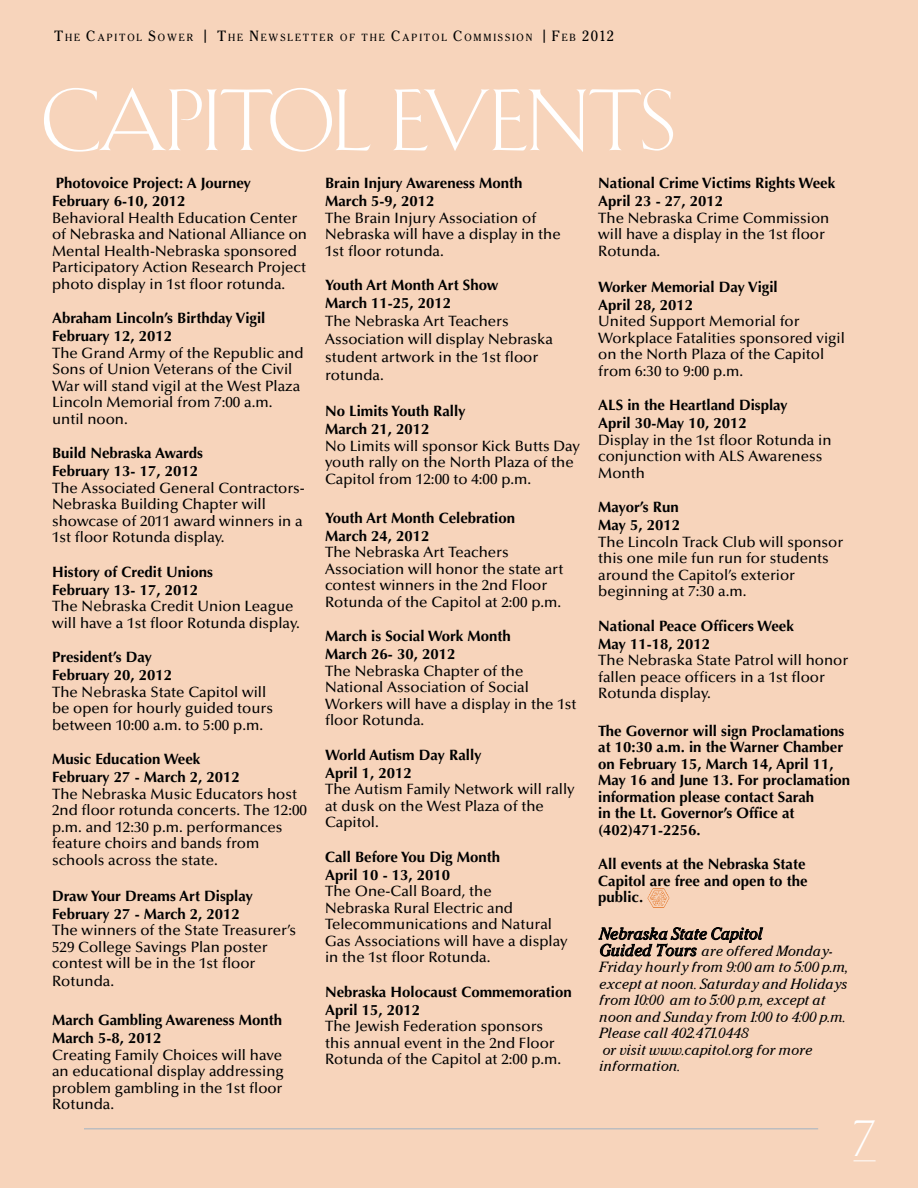
<style>
.page{position:relative;width:918px;height:1188px;background:#f7d4bb}
.page>*{position:absolute;margin:0;border:0;box-sizing:border-box;transform-origin:0 0}
.t1{font:86.1px "Shango";letter-spacing:-.025em;color:#fff}
.t2{font:45px "Shango";color:#fff}
.t3{font:500 15px/16.5px "Optima LT Std";color:#000}
.t4{font:700 15px/18px "Optima LT Std";color:#000}
.t5{font:italic 15px "Cheltenham";color:#000}
.t6{font:italic 13.5px/16.5px "Cheltenham";color:#000}
.t7{font:8.85px "Cheltenham";letter-spacing:.215em;color:#000}
.s1{font-size:12.75px}
.s2{font-size:15px}
</style>
<div class="page">
<svg style="left:598px;top:927px;width:166px;height:30px"></svg>
<svg style="left:854px;top:1160px;width:22px;height:1px"></svg>
<hr style="left:84px;top:1128px;width:734px;height:2px;background:#bcbdc0">
<img style="left:647px;top:888px;width:22px;height:19px">
<p class="t7" style="left:54px;top:31px;width:561px"><span class="s1">T</span>HE <span class="s1">C</span>APITOL <span class="s1">S</span>OWER <span class="s1">| T</span>HE <span class="s1">N</span>EWSLETT ER OF THE <span class="s1">C</span>APITOL <span class="s1">C</span>OMMISSION <span class="s1">| F</span>EB <span class="s1">2012</span></p>
<h1 class="t1" style="left:40px;top:69px;width:637px">CAPITOL EVENTS</h1>
<p class="t4" style="left:52px;top:174px;width:201px">Photovoice Project: A Journey<br>February 6-10, 2012</p>
<p class="t3" style="left:52px;top:210px;width:257px">Behavioral Health Education Center of Nebraska and National Alliance on Mental Health-Nebraska sponsored Participatory Action Research Project photo display in 1st floor rotunda.</p>
<p class="t4" style="left:52px;top:309px;width:215px">Abraham Lincoln’s Birthday Vigil<br>February 12, 2012</p>
<p class="t3" style="left:52px;top:345px;width:253px">The Grand Army of the Republic and<br>Sons of Union Veterans of the Civil<br>War will stand vigil at the West Plaza<br>Lincoln Memorial from 7:00 a.m. until noon.</p>
<p class="t4" style="left:52px;top:444px;width:152px">Build Nebraska Awards<br>February 13- 17, 2012</p>
<p class="t3" style="left:52px;top:480px;width:254px">The Associated General Contractors-<br>Nebraska Building Chapter will showcase of 2011 award winners in a<br>1st floor Rotunda display.</p>
<p class="t4" style="left:52px;top:563px;width:162px">History of Credit U nions<br>February 13- 17, 2012</p>
<p class="t3" style="left:52px;top:598px;width:249px">The Nebraska Credit Union League will have a 1st floor Rotunda display.</p>
<p class="t4" style="left:52px;top:648px;width:122px">President’s Day<br>February 20, 2012</p>
<p class="t3" style="left:52px;top:684px;width:223px">The Nebraska State Capitol will be open for hourly guided tours between 10:00 a.m. to 5:00 p.m.</p>
<p class="t4" style="left:52px;top:750px;width:189px">Music Education Week<br>February 27 - March 2, 2012</p>
<p class="t3" style="left:52px;top:786px;width:257px">The Nebraska Music Educators host<br>2nd floor rotunda concerts. The 12:00 p.m. and 12:30 p.m. performances feature choirs and bands from schools across the state.</p>
<p class="t4" style="left:52px;top:887px;width:202px">Draw Your Dreams Art Display<br>February 27 - March 2, 2012</p>
<p class="t3" style="left:52px;top:922px;width:246px">The winners of the State Treasurer’s<br>529 College Savings Plan poster contest will be in the 1st floor</p>
<p class="t3" style="left:52px;top:973px;width:64px">Rotunda.</p>
<p class="t4" style="left:52px;top:1011px;width:232px">March Gambling Awareness Month<br>March 5-8, 2012</p>
<p class="t3" style="left:52px;top:1047px;width:233px">Creating Family Choices will have an educational display addressing problem gambling in the 1st floor<br>Rotunda.</p>
<p class="t4" style="left:598px;top:174px;width:239px">National Crime Victims Rights Week<br>April 23 - 27, 2012</p>
<p class="t3" style="left:598px;top:210px;width:233px">The Nebraska Crime Commission will have a display in the 1st floor<br>Rotunda.</p>
<p class="t4" style="left:598px;top:278px;width:181px">Worker Memorial Day Vigil<br>April 28, 2012</p>
<p class="t3" style="left:598px;top:313px;width:248px">United Support Memorial for<br>Workplace Fatalities sponsored vigil on the North Plaza of the Capitol from 6:30 to 9:00 p.m.</p>
<p class="t4" style="left:598px;top:396px;width:191px">ALS in the Heartland Display<br>April 30-May 10, 2012</p>
<p class="t3" style="left:598px;top:432px;width:235px">Display in the 1st floor Rotunda in conjunction with ALS Awareness<br>Month</p>
<p class="t4" style="left:598px;top:498px;width:84px">Mayor’s Run<br>May 5, 2012</p>
<p class="t3" style="left:598px;top:534px;width:247px">The Lincoln Track Club will sponsor this one mile fun run for students around the Capitol’s exterior beginning at 7:30 a.m.</p>
<p class="t4" style="left:598px;top:617px;width:197px">National Peace Officers Week<br>May 11-18, 2012</p>
<p class="t3" style="left:598px;top:652px;width:252px">The Nebraska State Patrol will honor fallen peace officers in a 1st floor<br>Rotunda display.</p>
<p class="t4" style="left:598px;top:723px;width:253px;line-height:16.5px">The Governor will sign Proclamations at 10:30 a.m. in the Warner Chamber on February 15, March 14, April 11,<br>May 16 and June 13. For proclamation information please contact Sarah<br>in the Lt. Governor’s Office at (402)471-2256.</p>
<p class="t4" style="left:598px;top:856px;width:211px;line-height:16.5px">All events at the Nebraska State<br>Capitol are free and open to the public.</p>
<p class="t5" style="left:598px;top:924px;width:165px">Nebraska State Capitol</p>
<p class="t6" style="left:598px;top:942px;width:250px"><span class="s2">Guided Tours</span> are offered Monday-<br>Friday hourly from 9:00 am to 5:00 p.m, except at noon. Saturday and Holidays from 10:00 am to 5:00 p.m, except at noon and Sunday from 1:00 to 4:00 p.m.<br>Please call 402.471.0448<br>or visit www.capitol.org for more information.</p>
<p class="t4" style="left:325px;top:174px;width:199px">Brain I njury Awareness Month<br>March 5-9, 2012</p>
<p class="t3" style="left:325px;top:210px;width:237px">The Brain Injury Association of<br>Nebraska will have a display in the<br>1st floor rotunda.</p>
<p class="t4" style="left:325px;top:276px;width:175px">Youth Art Month Art Show<br>March 11-25, 2012</p>
<p class="t3" style="left:325px;top:313px;width:229px;line-height:18px">The Nebraska Art Teachers<br>Association will display Nebraska student artwork in the 1st floor rotunda.</p>
<p class="t4" style="left:325px;top:402px;width:142px">No Limits Youth Rally<br>March 21, 2012</p>
<p class="t3" style="left:325px;top:438px;width:256px">No Limits will sponsor Kick Butts Day youth rally on the North Plaza of the<br>Capitol from 12:00 to 4:00 p.m.</p>
<p class="t4" style="left:325px;top:509px;width:191px">Youth Art Month Celebration<br>March 24, 2012</p>
<p class="t3" style="left:325px;top:544px;width:240px">The Nebraska Art Teachers<br>Association will honor the state art contest winners in the 2nd Floor<br>Rotunda of the Capitol at 2:00 p.m.</p>
<p class="t4" style="left:325px;top:627px;width:187px">March is Social Work Month<br>March 26- 30, 2012</p>
<p class="t3" style="left:325px;top:663px;width:253px">The Nebraska Chapter of the<br>National Association of Social<br>Workers will have a display in the 1st floor Rotunda.</p>
<p class="t4" style="left:325px;top:746px;width:158px">World Autism Day Rally<br>April 1, 2012</p>
<p class="t3" style="left:325px;top:781px;width:251px">The Autism Family Network will rally at dusk on the West Plaza of the<br>Capitol.</p>
<p class="t4" style="left:325px;top:848px;width:177px">Call Before You Dig Month<br>April 10 - 13, 2010</p>
<p class="t3" style="left:325px;top:883px;width:244px">The One-Call Board, the<br>Nebraska Rural Electric and<br>Telecommunications and Natural<br>Gas Associations will have a display in the 1st floor Rotunda.</p>
<p class="t4" style="left:325px;top:983px;width:248px">Nebraska Holocaust Commemoration<br>April 15, 2012</p>
<p class="t3" style="left:325px;top:1018px;width:238px">The Jewish Federation sponsors this annual event in the 2nd Floor<br>Rotunda of the Capitol at 2:00 p.m.</p>
<h2 class="t2" style="left:854px;top:1110px;width:24px">7</h2>
</div>
